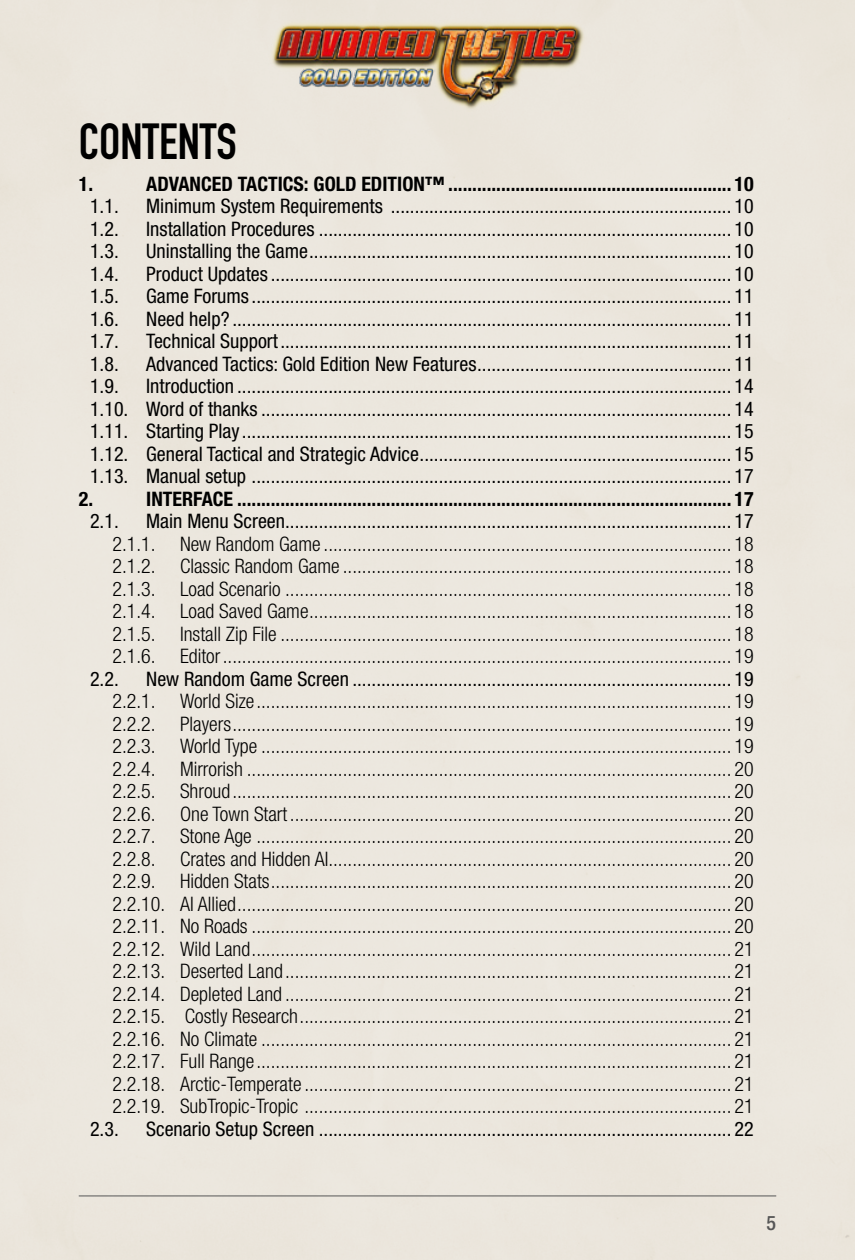
<style>
.page{position:relative;width:855px;height:1260px;background:#fff}
.page>*{position:absolute;margin:0;border:0;box-sizing:border-box;transform-origin:0 0}
.t1{font:50px "DIN Engschrift Std";color:#000}
.TOC_03{font:300 condensed 20px "Helvetica Neue";color:#000}
.TOC_02{font:condensed 20px "Helvetica Neue";color:#000}
.TOC_01{font:700 condensed 20px "Helvetica Neue";color:#000}
.Pagenumbers_-_Right{font:500 condensed 20px "Helvetica Neue";color:#565656}
</style>
<div class="page">
<img style="left:269px;top:20px;width:317px;height:91px">
<hr style="left:79px;top:1196px;width:697px;height:1px;background:#565656">
<p class="t1" style="left:79px;top:112px;width:160px">CONTENTS</p>
<p class="TOC_01" style="left:79px;top:172px;width:16px">1.</p>
<p class="TOC_01" style="left:146px;top:172px;width:609px">ADVANCED TACTICS: GOLD EDITION™ ........................................................... 10</p>
<p class="TOC_02" style="left:90px;top:195px;width:30px">1.1.</p>
<p class="TOC_02" style="left:146px;top:195px;width:609px">Minimum System Requirements ....................................................................... 10</p>
<p class="TOC_02" style="left:90px;top:217px;width:30px">1.2.</p>
<p class="TOC_02" style="left:146px;top:217px;width:609px">Installation Procedures ...................................................................................... 10</p>
<p class="TOC_02" style="left:90px;top:240px;width:30px">1.3.</p>
<p class="TOC_02" style="left:146px;top:240px;width:609px">Uninstalling the Game........................................................................................ 10</p>
<p class="TOC_02" style="left:90px;top:262px;width:30px">1.4.</p>
<p class="TOC_02" style="left:146px;top:262px;width:609px">Product Updates ................................................................................................ 10</p>
<p class="TOC_02" style="left:90px;top:285px;width:30px">1.5.</p>
<p class="TOC_02" style="left:146px;top:285px;width:609px">Game Forums .................................................................................................... 11</p>
<p class="TOC_02" style="left:90px;top:307px;width:30px">1.6.</p>
<p class="TOC_02" style="left:146px;top:307px;width:609px">Need help? ........................................................................................................ 11</p>
<p class="TOC_02" style="left:90px;top:330px;width:30px">1.7.</p>
<p class="TOC_02" style="left:146px;top:330px;width:609px">Technical Support.............................................................................................. 11</p>
<p class="TOC_02" style="left:90px;top:352px;width:30px">1.8.</p>
<p class="TOC_02" style="left:146px;top:352px;width:609px">Advanced Tactics: Gold Edition New Features..................................................... 11</p>
<p class="TOC_02" style="left:90px;top:375px;width:30px">1.9.</p>
<p class="TOC_02" style="left:146px;top:375px;width:609px">Introduction ....................................................................................................... 14</p>
<p class="TOC_02" style="left:90px;top:397px;width:665px">1.10. Word of thanks .................................................................................................. 14</p>
<p class="TOC_02" style="left:90px;top:420px;width:665px">1.11. Starting Play ...................................................................................................... 15</p>
<p class="TOC_02" style="left:90px;top:442px;width:665px">1.12. General Tactical and Strategic Advice................................................................. 15</p>
<p class="TOC_02" style="left:90px;top:465px;width:665px">1.13. Manual setup .................................................................................................... 17</p>
<p class="TOC_01" style="left:79px;top:487px;width:16px">2.</p>
<p class="TOC_01" style="left:146px;top:487px;width:609px">INTERFACE ....................................................................................................... 17</p>
<p class="TOC_02" style="left:90px;top:510px;width:30px">2.1.</p>
<p class="TOC_02" style="left:146px;top:510px;width:609px">Main Menu Screen............................................................................................. 17</p>
<p class="TOC_03" style="left:112px;top:532px;width:643px">2.1.1. New Random Game ..................................................................................... 18</p>
<p class="TOC_03" style="left:112px;top:555px;width:643px">2.1.2. Classic Random Game ................................................................................. 18</p>
<p class="TOC_03" style="left:112px;top:577px;width:643px">2.1.3. Load Scenario ............................................................................................. 18</p>
<p class="TOC_03" style="left:112px;top:600px;width:643px">2.1.4. Load Saved Game........................................................................................ 18</p>
<p class="TOC_03" style="left:112px;top:622px;width:643px">2.1.5. Install Zip File .............................................................................................. 18</p>
<p class="TOC_03" style="left:112px;top:645px;width:643px">2.1.6. Editor.......................................................................................................... 19</p>
<p class="TOC_02" style="left:90px;top:667px;width:30px">2.2.</p>
<p class="TOC_02" style="left:146px;top:667px;width:609px">New Random Game Screen ............................................................................... 19</p>
<p class="TOC_03" style="left:112px;top:690px;width:643px">2.2.1. World Size................................................................................................... 19</p>
<p class="TOC_03" style="left:112px;top:712px;width:643px">2.2.2. Players........................................................................................................ 19</p>
<p class="TOC_03" style="left:112px;top:735px;width:643px">2.2.3. World Type .................................................................................................. 19</p>
<p class="TOC_03" style="left:112px;top:757px;width:643px">2.2.4. Mirrorish ..................................................................................................... 20</p>
<p class="TOC_03" style="left:112px;top:780px;width:643px">2.2.5. Shroud........................................................................................................ 20</p>
<p class="TOC_03" style="left:112px;top:802px;width:643px">2.2.6. One Town Start ............................................................................................ 20</p>
<p class="TOC_03" style="left:112px;top:825px;width:643px">2.2.7. Stone Age ................................................................................................... 20</p>
<p class="TOC_03" style="left:112px;top:847px;width:643px">2.2.8. Crates and Hidden AI.................................................................................... 20</p>
<p class="TOC_03" style="left:112px;top:870px;width:643px">2.2.9. Hidden Stats................................................................................................ 20</p>
<p class="TOC_03" style="left:112px;top:892px;width:643px">2.2.10. AI Allied....................................................................................................... 20</p>
<p class="TOC_03" style="left:112px;top:915px;width:643px">2.2.11. No Roads .................................................................................................... 20</p>
<p class="TOC_03" style="left:112px;top:937px;width:643px">2.2.12. Wild Land.................................................................................................... 21</p>
<p class="TOC_03" style="left:112px;top:960px;width:643px">2.2.13. Deserted Land............................................................................................. 21</p>
<p class="TOC_03" style="left:112px;top:982px;width:643px">2.2.14. Depleted Land ............................................................................................. 21</p>
<p class="TOC_03" style="left:112px;top:1005px;width:643px">2.2.15. Costly Research.......................................................................................... 21</p>
<p class="TOC_03" style="left:112px;top:1027px;width:643px">2.2.16. No Climate .................................................................................................. 21</p>
<p class="TOC_03" style="left:112px;top:1050px;width:643px">2.2.17. Full Range................................................................................................... 21</p>
<p class="TOC_03" style="left:112px;top:1072px;width:643px">2.2.18. Arctic-Temperate ......................................................................................... 21</p>
<p class="TOC_03" style="left:112px;top:1095px;width:643px">2.2.19. SubTropic-Tropic ......................................................................................... 21</p>
<p class="TOC_02" style="left:90px;top:1117px;width:30px">2.3.</p>
<p class="TOC_02" style="left:146px;top:1117px;width:609px">Scenario Setup Screen ...................................................................................... 22</p>
<p class="Pagenumbers_-_Right" style="left:767px;top:1211px;width:11px">5</p>
</div>
